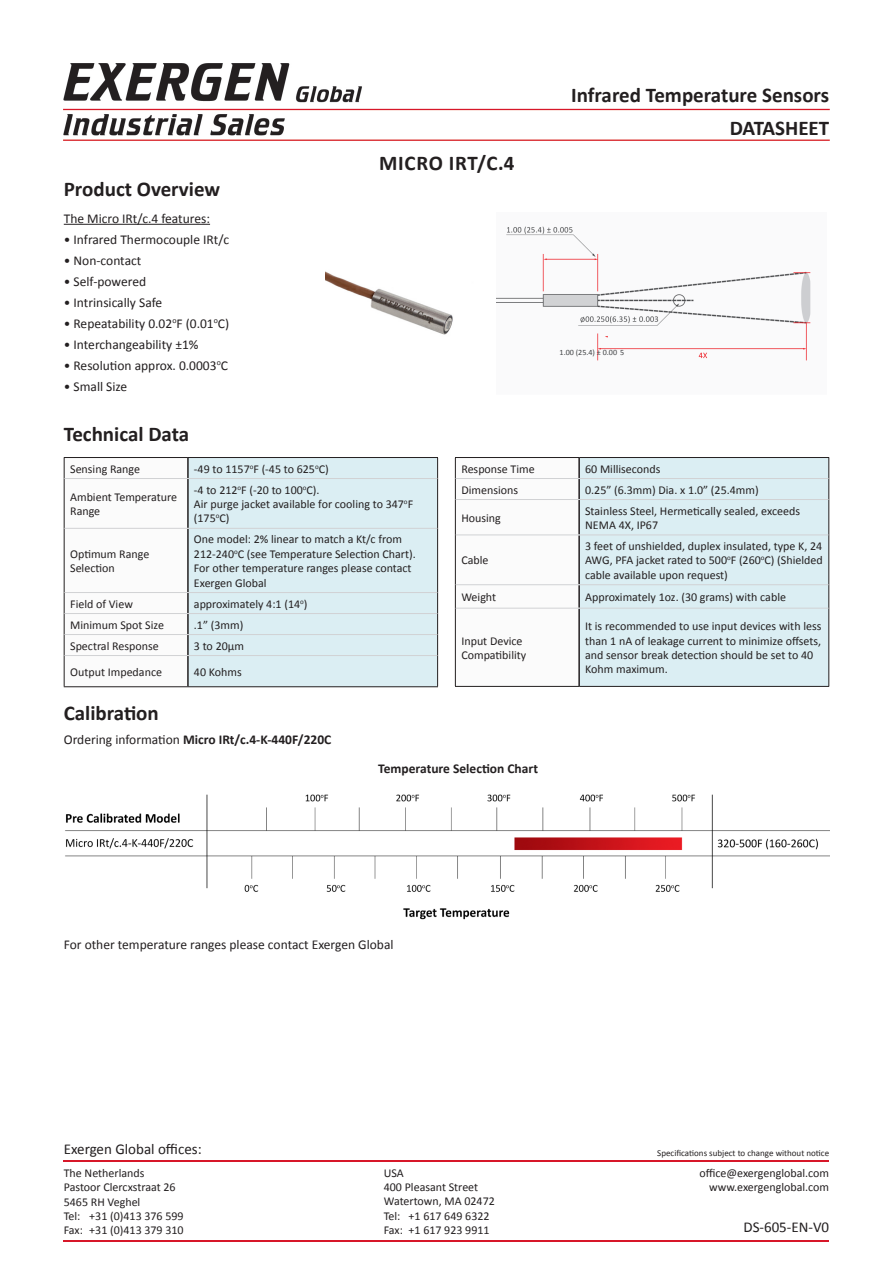
<style>
.page{position:relative;width:893px;height:1263px;background:#fff}
.page>*{position:absolute;margin:0;border:0;box-sizing:border-box;transform-origin:0 0}
.t1{font:700 21px "Calibri";color:#231f20}
.t2{font:700 21px "Calibri";letter-spacing:.04em;color:#231f20}
.t3{font:15px "Calibri";color:#231f20}
.t4{font:13.5px "Calibri";color:#231f20}
.t5{font:700 13.5px "Calibri";color:#231f20}
.t6{font:12px/14.4px "Calibri";color:#231f20}
.t7{font:9px "Calibri";color:#231f20}
.t8{font:8.1px "Calibri";color:#424446}
.s1{font-weight:400}
</style>
<div class="page">
<img style="left:64px;top:64px;width:765px;height:77px">
<hr style="left:64px;top:1240px;width:765px;height:2px;background:#d71729">
<hr style="left:64px;top:1160px;width:765px;height:1px;background:#d71729">
<img style="left:497px;top:226px;width:314px;height:135px">
<hr style="left:64px;top:224px;width:146px;height:1px;background:#231f20">
<div style="left:189px;top:458px;width:248px;height:228px;background:#dbeef3"></div>
<hr style="left:188px;top:457px;width:250px;height:1px;background:#231f20">
<svg style="left:437px;top:458px;width:1px;height:20px"></svg>
<hr style="left:437px;top:478px;width:1px;height:50px;background:#231f20">
<hr style="left:437px;top:528px;width:1px;height:64px;background:#231f20">
<svg style="left:64px;top:457px;width:124px;height:198px"></svg>
<svg style="left:437px;top:592px;width:1px;height:63px"></svg>
<hr style="left:64px;top:655px;width:1px;height:31px;background:#231f20">
<hr style="left:437px;top:655px;width:1px;height:31px;background:#231f20">
<hr style="left:64px;top:686px;width:124px;height:1px;background:#231f20">
<hr style="left:188px;top:686px;width:250px;height:1px;background:#231f20">
<hr style="left:187px;top:458px;width:2px;height:20px;background:#231f20">
<hr style="left:187px;top:479px;width:2px;height:49px;background:#231f20">
<hr style="left:187px;top:529px;width:2px;height:63px;background:#231f20">
<hr style="left:187px;top:593px;width:2px;height:20px;background:#231f20">
<hr style="left:187px;top:614px;width:2px;height:20px;background:#231f20">
<hr style="left:187px;top:635px;width:2px;height:20px;background:#231f20">
<hr style="left:187px;top:656px;width:2px;height:30px;background:#231f20">
<hr style="left:65px;top:478px;width:123px;height:1px;background:#d1d2d4">
<hr style="left:188px;top:478px;width:249px;height:1px;background:#d1d2d4">
<hr style="left:65px;top:528px;width:123px;height:1px;background:#d1d2d4">
<hr style="left:188px;top:528px;width:249px;height:1px;background:#d1d2d4">
<hr style="left:65px;top:592px;width:123px;height:1px;background:#d1d2d4">
<hr style="left:188px;top:592px;width:249px;height:1px;background:#d1d2d4">
<hr style="left:65px;top:613px;width:123px;height:1px;background:#d1d2d4">
<hr style="left:188px;top:613px;width:249px;height:1px;background:#d1d2d4">
<hr style="left:65px;top:634px;width:123px;height:1px;background:#d1d2d4">
<hr style="left:188px;top:634px;width:249px;height:1px;background:#d1d2d4">
<hr style="left:65px;top:655px;width:123px;height:1px;background:#d1d2d4">
<hr style="left:188px;top:655px;width:249px;height:1px;background:#d1d2d4">
<div style="left:580px;top:458px;width:248px;height:228px;background:#dbeef3"></div>
<hr style="left:579px;top:457px;width:250px;height:1px;background:#231f20">
<svg style="left:828px;top:458px;width:1px;height:41px"></svg>
<hr style="left:828px;top:499px;width:1px;height:36px;background:#231f20">
<hr style="left:828px;top:535px;width:1px;height:50px;background:#231f20">
<svg style="left:455px;top:457px;width:124px;height:229px"></svg>
<svg style="left:828px;top:585px;width:1px;height:23px"></svg>
<hr style="left:455px;top:608px;width:1px;height:78px;background:#231f20">
<hr style="left:828px;top:608px;width:1px;height:78px;background:#231f20">
<hr style="left:455px;top:686px;width:124px;height:1px;background:#231f20">
<hr style="left:579px;top:686px;width:250px;height:1px;background:#231f20">
<hr style="left:578px;top:458px;width:2px;height:20px;background:#231f20">
<hr style="left:578px;top:479px;width:2px;height:20px;background:#231f20">
<hr style="left:578px;top:500px;width:2px;height:34px;background:#231f20">
<hr style="left:578px;top:535px;width:2px;height:49px;background:#231f20">
<hr style="left:578px;top:585px;width:2px;height:23px;background:#231f20">
<hr style="left:578px;top:608px;width:2px;height:78px;background:#231f20">
<hr style="left:456px;top:478px;width:123px;height:1px;background:#d1d2d4">
<hr style="left:579px;top:478px;width:249px;height:1px;background:#d1d2d4">
<hr style="left:456px;top:499px;width:123px;height:1px;background:#d1d2d4">
<hr style="left:579px;top:499px;width:249px;height:1px;background:#d1d2d4">
<hr style="left:456px;top:534px;width:123px;height:1px;background:#d1d2d4">
<hr style="left:579px;top:534px;width:249px;height:1px;background:#d1d2d4">
<hr style="left:456px;top:584px;width:123px;height:1px;background:#d1d2d4">
<hr style="left:579px;top:584px;width:249px;height:1px;background:#d1d2d4">
<hr style="left:456px;top:608px;width:123px;height:1px;background:#d1d2d4">
<hr style="left:579px;top:608px;width:249px;height:1px;background:#d1d2d4">
<img style="left:326px;top:272px;width:127px;height:63px">
<img style="left:65px;top:794px;width:764px;height:126px">
<p class="t1" style="left:571px;top:82px;width:259px">Infrared Temperature Sensors</p>
<p class="t1" style="left:64px;top:176px;width:158px">Product Overview</p>
<p class="t4" style="left:64px;top:210px;width:148px">The Micro IRt/c.4 features:</p>
<p class="t4" style="left:64px;top:231px;width:167px">• Infrared Thermocouple IRt/c</p>
<p class="t4" style="left:64px;top:252px;width:79px">• Non-contact</p>
<p class="t4" style="left:64px;top:273px;width:84px">• Self-powered</p>
<p class="t4" style="left:64px;top:294px;width:100px">• Intrinsically Safe</p>
<p class="t4" style="left:64px;top:315px;width:167px">• Repeatability 0.02<sup>o</sup>F (0.01<sup>o</sup>C)</p>
<p class="t4" style="left:64px;top:336px;width:136px">• Interchangeability ±1%</p>
<p class="t4" style="left:64px;top:357px;width:166px">• Resolution approx. 0.0003<sup>o</sup>C</p>
<p class="t4" style="left:64px;top:378px;width:65px">• Small Size</p>
<p class="t1" style="left:64px;top:421px;width:127px">Technical Data</p>
<p class="t2" style="left:379px;top:150px;width:137px">MICRO IRT/C.4</p>
<p class="t8" style="left:560px;top:347px;width:66px">1.00 (25.4) ± 0.00 5</p>
<p class="t1" style="left:730px;top:115px;width:101px">DATASHEET</p>
<p class="t6" style="left:70px;top:461px;width:71px">Sensing Range</p>
<p class="t6" style="left:194px;top:461px;width:136px">-49 to 1157<sup>o</sup>F (-45 to 625<sup>o</sup>C)</p>
<p class="t6" style="left:70px;top:489px;width:108px">Ambient Temperature<br>Range</p>
<p class="t6" style="left:194px;top:482px;width:127px">-4 to 212<sup>o</sup>F (-20 to 100<sup>o</sup>C).</p>
<p class="t6" style="left:194px;top:496px;width:221px">Air purge jacket available for cooling to 347<sup>o</sup>F (175<sup>o</sup>C)</p>
<p class="t6" style="left:70px;top:546px;width:81px">Optimum Range<br>Selection</p>
<p class="t6" style="left:194px;top:532px;width:223px">One model: 2% linear to match a Kt/c from 212-240<sup>o</sup>C (see Temperature Selection Chart).<br>For other temperature ranges please contact Exergen Global</p>
<p class="t6" style="left:70px;top:596px;width:64px">Field of View</p>
<p class="t6" style="left:194px;top:596px;width:115px">approximately 4:1 (14<sup>o</sup>)</p>
<p class="t6" style="left:70px;top:617px;width:95px">Minimum Spot Size</p>
<p class="t6" style="left:194px;top:617px;width:51px">.1” (3mm)</p>
<p class="t6" style="left:70px;top:638px;width:90px">Spectral Response</p>
<p class="t6" style="left:194px;top:638px;width:52px">3 to 20µm</p>
<p class="t6" style="left:70px;top:664px;width:93px">Output Impedance</p>
<p class="t6" style="left:194px;top:664px;width:49px">40 Kohms</p>
<p class="t1" style="left:64px;top:700px;width:97px">Calibration</p>
<p class="t5" style="left:64px;top:731px;width:269px"><span class="s1">Ordering information</span> Micro IRt/c.4-K-440F/220C</p>
<p class="t6" style="left:461px;top:461px;width:75px">Response Time</p>
<p class="t6" style="left:585px;top:461px;width:77px">60 Milliseconds</p>
<p class="t6" style="left:461px;top:482px;width:58px">Dimensions</p>
<p class="t6" style="left:585px;top:482px;width:175px">0.25” (6.3mm) Dia. x 1.0” (25.4mm)</p>
<p class="t6" style="left:461px;top:510px;width:41px">Housing</p>
<p class="t6" style="left:585px;top:503px;width:216px">Stainless Steel, Hermetically sealed, exceeds<br>NEMA 4X, IP67</p>
<p class="t6" style="left:461px;top:553px;width:29px">Cable</p>
<p class="t6" style="left:585px;top:538px;width:239px;text-align:justify">3 feet of unshielded, duplex insulated, type K, 24<br>AWG, PFA jacket rated to 500<sup>o</sup>F (260<sup>o</sup>C) (Shielded cable available upon request)</p>
<p class="t6" style="left:461px;top:589px;width:36px">Weight</p>
<p class="t6" style="left:585px;top:589px;width:202px">Approximately 1oz. (30 grams) with cable</p>
<p class="t6" style="left:461px;top:633px;width:63px">Input Device</p>
<p class="t6" style="left:461px;top:647px;width:66px">Compatibility</p>
<p class="t6" style="left:585px;top:618px;width:238px">It is recommended to use input devices with less than 1 nA of leakage current to minimize offsets, and sensor break detection should be set to 40<br>Kohm maximum.</p>
<p class="t5" style="left:378px;top:760px;width:161px">Temperature Selection Chart</p>
<p class="t4" style="left:64px;top:936px;width:331px">For other temperature ranges please contact Exergen Global</p>
<p class="t3" style="left:64px;top:1140px;width:139px">Exergen Global offices:</p>
<p class="t6" style="left:64px;top:1165px;width:113px">The Netherlands<br>Pastoor Clercxstraat 26<br>5465 RH Veghel<br>Tel:<br>Fax:</p>
<p class="t6" style="left:89px;top:1208px;width:96px">+31 (0)413 376 599 +31 (0)413 379 310</p>
<p class="t6" style="left:384px;top:1165px;width:113px">USA<br>400 Pleasant Street<br>Watertown, MA 02472<br>Tel:<br>Fax:</p>
<p class="t6" style="left:409px;top:1208px;width:83px">+1 617 649 6322 +1 617 923 9911</p>
<p class="t7" style="left:657px;top:1147px;width:173px">Specifications subject to change without notice</p>
<p class="t6" style="left:699px;top:1165px;width:131px;text-align:right">office@exergenglobal.com www.exergenglobal.com</p>
<p class="t3" style="left:743px;top:1217px;width:87px">DS-605-EN-V0</p>
</div>
